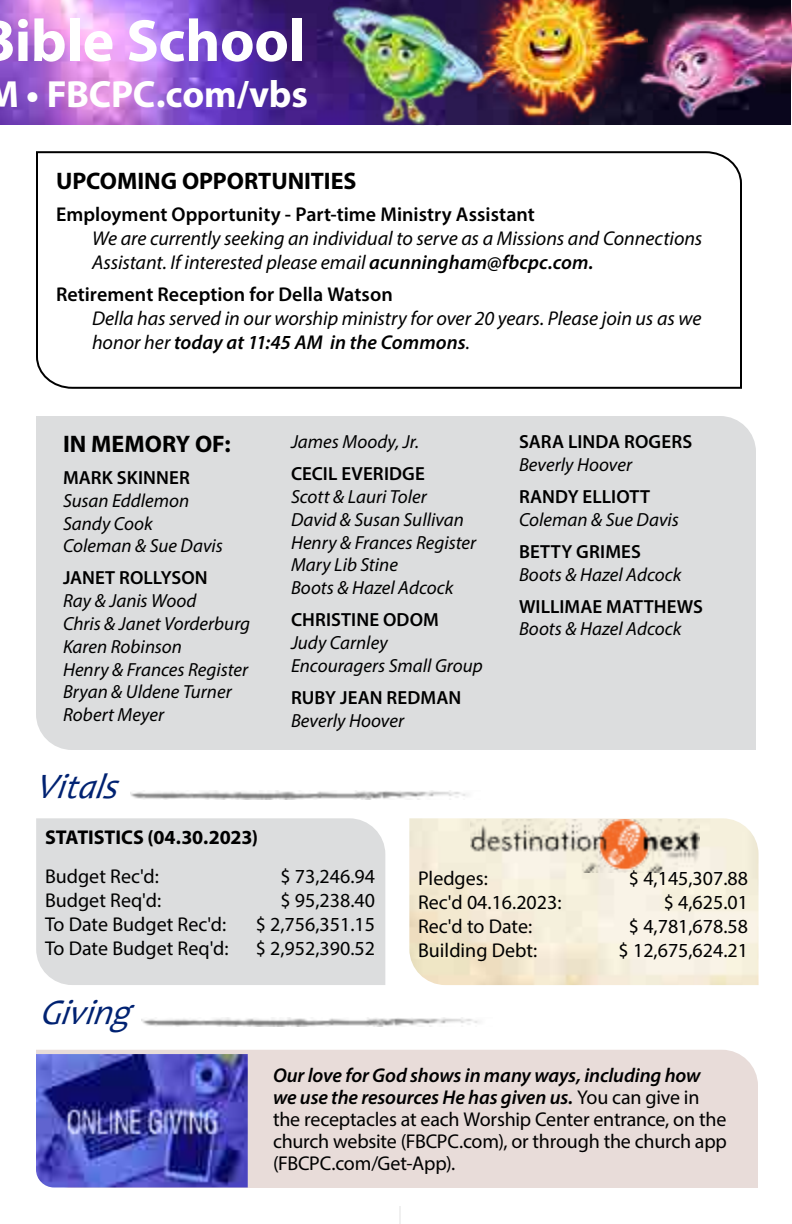
<style>
.page{position:relative;width:792px;height:1224px;background:#fff}
.page>*{position:absolute;margin:0;border:0;box-sizing:border-box;transform-origin:0 0}
.t1{font:700 60px "Myriad Pro";letter-spacing:-.005em;color:#fff}
.t2{font:700 38px "Myriad Pro";letter-spacing:-.005em;color:#fff}
.t3{font:italic 36px "Candara";color:#002272}
.t4{font:700 24px "Myriad Pro";color:#000}
.t5{font:20px/22px "Myriad Pro";color:#000}
.t6{font:italic 20px/24px "Myriad Pro";color:#000}
.t7{font:600 20px "Myriad Pro";color:#000}
.t8{font:700 20px "Myriad Pro";letter-spacing:-.005em;color:#000}
.t9{font:italic 19px/22.8px "Myriad Pro";color:#000}
.t10{font:600 19px "Myriad Pro";letter-spacing:.005em;color:#000}
.s1{font-weight:600}
.s2{font-weight:600;font-style:italic}
</style>
<div class="page">
<div style="left:36px;top:1050px;width:722px;height:138px;background:#e8dcd9"></div>
<img style="left:36px;top:1054px;width:212px;height:134px">
<img style="left:142px;top:1017px;width:337px;height:9px">
<img style="left:130px;top:791px;width:337px;height:9px">
<img style="left:409px;top:818px;width:350px;height:167px">
<img style="left:470px;top:819px;width:230px;height:53px">
<div style="left:36px;top:818px;width:349px;height:167px;background:#dcddde"></div>
<div style="left:36px;top:416px;width:720px;height:334px;background:#dcddde"></div>
<svg style="left:36px;top:151px;width:706px;height:238px"></svg>
<img style="left:0;top:0;width:791px;height:125px">
<img style="left:648px;top:0;width:144px;height:120px">
<img style="left:464px;top:0;width:184px;height:125px">
<img style="left:329px;top:2px;width:158px;height:124px">
<svg style="left:400px;top:1206px;width:1px;height:18px"></svg>
<h1 class="t1" style="left:15px;top:2px;width:292px">ible School</h1>
<h2 class="t2" style="left:-14px;top:69px;width:323px">M • FBCPC.com/vbs</h2>
<p class="t4" style="left:56px;top:165px;width:302px">UPCOMING OPPORTUNITIES</p>
<p class="t7" style="left:56px;top:202px;width:480px">Employment Opportunity - Part-time Ministry Assistant</p>
<p class="t6" style="left:92px;top:226px;width:612px">We are currently seeking an individual to serve as a Missions and Connections<br>Assistant. If interested please email <span class="s1">acunningham@fbcpc.com.</span></p>
<p class="t7" style="left:56px;top:282px;width:338px">Retirement Reception for Della Watson</p>
<p class="t6" style="left:92px;top:306px;width:611px">Della has served in our worship ministry for over 20 years. Please join us as we honor her <span class="s1">today at 11:45 AM in the Commons</span>.</p>
<p class="t4" style="left:63px;top:428px;width:169px">IN MEMORY OF:</p>
<p class="t10" style="left:63px;top:466px;width:129px">MARK SKINNER</p>
<p class="t9" style="left:63px;top:489px;width:161px">Susan Eddlemon<br>Sandy Cook<br>Coleman &amp; Sue Davis</p>
<p class="t10" style="left:63px;top:566px;width:146px">JANET ROLLYSON</p>
<p class="t9" style="left:63px;top:589px;width:189px">Ray &amp; Janis Wood<br>Chris &amp; Janet Vorderburg<br>Karen Robinson<br>Henry &amp; Frances Register<br>Bryan &amp; Uldene Turner<br>Robert Meyer</p>
<h3 class="t3" style="left:36px;top:763px;width:93px">Vitals</h3>
<p class="t9" style="left:291px;top:430px;width:130px">James Moody, Jr.</p>
<p class="t10" style="left:291px;top:462px;width:135px">CECIL EVERIDGE</p>
<p class="t9" style="left:291px;top:485px;width:187px">Scott &amp; Lauri Toler<br>David &amp; Susan Sullivan<br>Henry &amp; Frances Register<br>Mary Lib Stine<br>Boots &amp; Hazel Adcock</p>
<p class="t10" style="left:291px;top:608px;width:149px">CHRISTINE ODOM</p>
<p class="t9" style="left:291px;top:631px;width:193px">Judy Carnley<br>Encouragers Small Group</p>
<p class="t10" style="left:291px;top:685px;width:172px">RUBY JEAN REDMAN</p>
<p class="t9" style="left:291px;top:709px;width:115px">Beverly Hoover</p>
<p class="t10" style="left:519px;top:430px;width:175px">SARA LINDA ROGERS</p>
<p class="t9" style="left:519px;top:453px;width:115px">Beverly Hoover</p>
<p class="t10" style="left:519px;top:485px;width:133px">RANDY ELLIOTT</p>
<p class="t9" style="left:519px;top:508px;width:161px">Coleman &amp; Sue Davis</p>
<p class="t10" style="left:519px;top:539px;width:123px">BETTY GRIMES</p>
<p class="t9" style="left:519px;top:563px;width:164px">Boots &amp; Hazel Adcock</p>
<p class="t10" style="left:519px;top:594px;width:186px">WILLIMAE MATTHEWS</p>
<p class="t9" style="left:519px;top:617px;width:164px">Boots &amp; Hazel Adcock</p>
<p class="t8" style="left:45px;top:824px;width:214px">STATISTICS (04.30.2023)</p>
<p class="t5" style="left:45px;top:865px;width:116px">Budget Rec'd:</p>
<p class="t5" style="left:280px;top:865px;width:96px">$ 73,246.94</p>
<p class="t5" style="left:45px;top:889px;width:118px">Budget Req'd:</p>
<p class="t5" style="left:280px;top:889px;width:96px">$ 95,238.40</p>
<p class="t5" style="left:45px;top:913px;width:183px">To Date Budget Rec'd:</p>
<p class="t5" style="left:256px;top:913px;width:121px">$ 2,756,351.15</p>
<p class="t5" style="left:45px;top:937px;width:185px">To Date Budget Req'd:</p>
<p class="t5" style="left:256px;top:937px;width:121px">$ 2,952,390.52</p>
<h3 class="t3" style="left:40px;top:990px;width:91px">Giving</h3>
<p class="t5" style="left:418px;top:867px;width:71px">Pledges:</p>
<p class="t5" style="left:629px;top:867px;width:121px">$ 4,145,307.88</p>
<p class="t5" style="left:418px;top:891px;width:145px">Rec'd 04.16.2023:</p>
<p class="t5" style="left:664px;top:891px;width:86px">$ 4,625.01</p>
<p class="t5" style="left:418px;top:915px;width:116px">Rec'd to Date:</p>
<p class="t5" style="left:629px;top:915px;width:121px">$ 4,781,678.58</p>
<p class="t5" style="left:418px;top:939px;width:121px">Building Debt:</p>
<p class="t5" style="left:619px;top:939px;width:131px">$ 12,675,624.21</p>
<p class="t5" style="left:273px;top:1064px;width:455px"><span class="s2">Our love for God shows in many ways, including how we use the resources He has given us.</span> You can give in the receptacles at each Worship Center entrance, on the church website (FBCPC.com), or through the church app (FBCPC.com/Get-App).</p>
</div>
